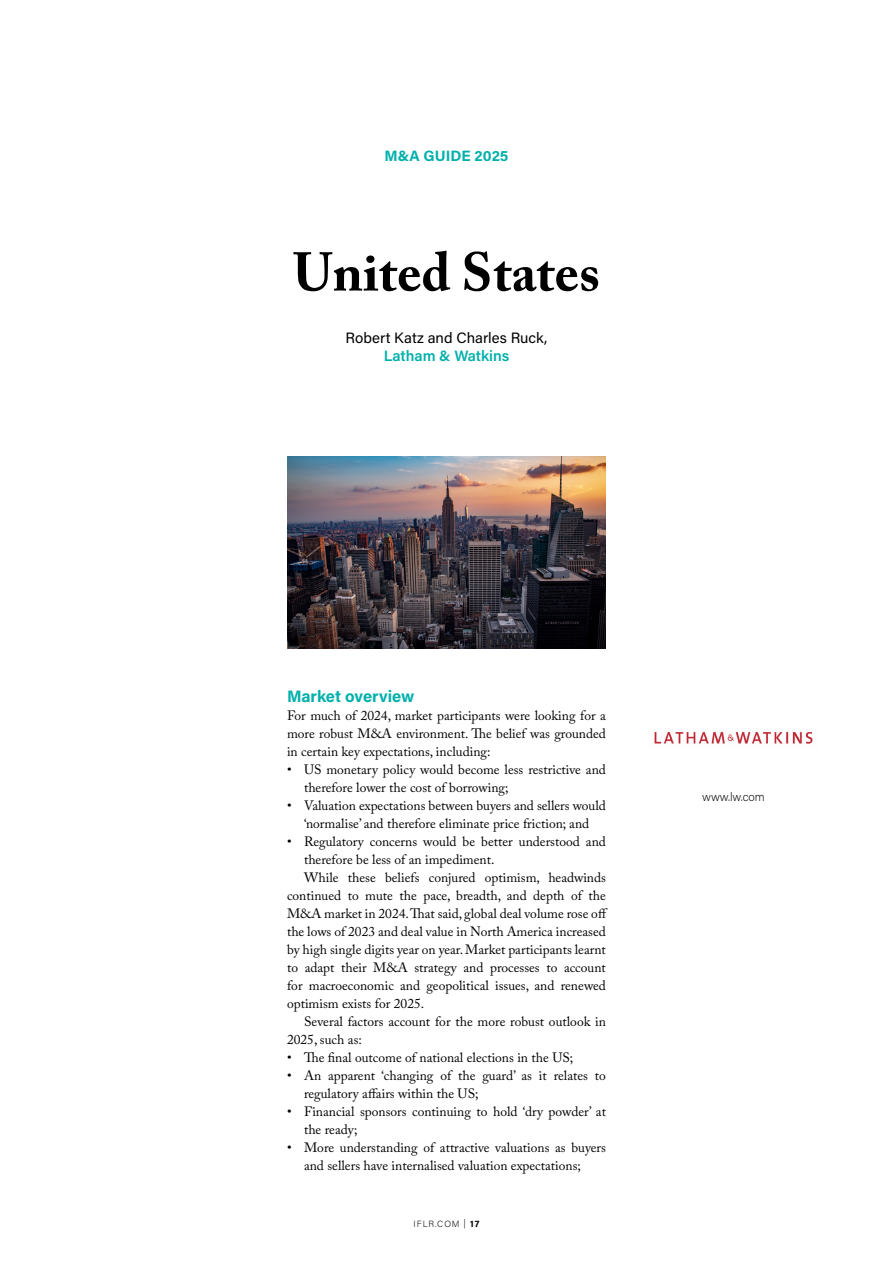
<style>
.page{position:relative;width:893px;height:1263px;background:#fff}
.page>*{position:absolute;margin:0;border:0;box-sizing:border-box;transform-origin:0 0}
.t1{font:700 54px "Adobe Caslon Pro";color:#000}
.t2{font:700 16.5px "Acumin Pro";color:#00b0ab}
.t3{font:15px "Acumin Pro";color:#000}
.t4{font:600 15px "Acumin Pro";letter-spacing:-.005em;color:#00b0ab}
.t5{font:700 15px "Acumin Pro";color:#00b0ab}
.t6{font:13.5px/18px "Adobe Caslon Pro";color:#000}
.t7{font:200 12px "Acumin Pro";letter-spacing:-.005em;color:#000}
.t8{font:200 9px "Acumin Pro";letter-spacing:.1em;color:#000}
.s1{font-weight:700}
</style>
<div class="page">
<img style="left:287px;top:457px;width:319px;height:191px">
<img style="left:654px;top:732px;width:159px;height:12px">
<p class="t5" style="left:385px;top:145px;width:125px">M&amp;A GUIDE 2025</p>
<h1 class="t1" style="left:293px;top:240px;width:308px">United States</h1>
<p class="t3" style="left:346px;top:327px;width:203px">Robert Katz and Charles Ruck,</p>
<p class="t4" style="left:384px;top:345px;width:127px">Latham &amp; Watkins</p>
<p class="t2" style="left:287px;top:685px;width:129px">Market overview</p>
<p class="t6" style="left:287px;top:706px;width:320px;text-align:justify">For much of 2024, market participants were looking for a more robust M&amp;A environment. The belief was grounded in certain key expectations, including:</p>
<p class="t6" style="left:304px;top:760px;width:303px;text-indent:-17px">• US monetary policy would become less restrictive and therefore lower the cost of borrowing;</p>
<p class="t6" style="left:287px;top:796px;width:320px;text-align:center">• Valuation expectations between buyers and sellers would ‘normalise’ and therefore eliminate price friction; and</p>
<p class="t6" style="left:287px;top:832px;width:320px">• Regulatory concerns would be better understood and</p>
<p class="t6" style="left:304px;top:850px;width:192px">therefore be less of an impediment.</p>
<p class="t6" style="left:304px;top:868px;width:303px">While these beliefs conjured optimism, headwinds</p>
<p class="t6" style="left:287px;top:886px;width:320px">continued to mute the pace, breadth, and depth of the</p>
<p class="t6" style="left:287px;top:904px;width:322px">M&amp;A market in 2024. That said, global deal volume rose off</p>
<p class="t6" style="left:287px;top:922px;width:320px">the lows of 2023 and deal value in North America increased</p>
<p class="t6" style="left:287px;top:940px;width:320px">by high single digits year on year. Market participants learnt</p>
<p class="t6" style="left:287px;top:958px;width:320px">to adapt their M&amp;A strategy and processes to account</p>
<p class="t6" style="left:287px;top:976px;width:320px">for macroeconomic and geopolitical issues, and renewed</p>
<p class="t6" style="left:287px;top:994px;width:139px">optimism exists for 2025.</p>
<p class="t6" style="left:304px;top:1012px;width:303px">Several factors account for the more robust outlook in</p>
<p class="t6" style="left:287px;top:1030px;width:76px">2025, such as:</p>
<p class="t6" style="left:287px;top:1048px;width:288px">• The final outcome of national elections in the US;</p>
<p class="t6" style="left:304px;top:1066px;width:303px;text-indent:-17px">• An apparent ‘changing of the guard’ as it relates to regulatory affairs within the US;</p>
<p class="t6" style="left:304px;top:1102px;width:303px;text-indent:-17px">• Financial sponsors continuing to hold ‘dry powder’ at the ready;</p>
<p class="t6" style="left:287px;top:1138px;width:320px;text-align:center">• More understanding of attractive valuations as buyers and sellers have internalised valuation expectations;</p>
<p class="t8" style="left:414px;top:1218px;width:67px">IFLR.COM | <span class="s1">17</span></p>
<p class="t7" style="left:702px;top:788px;width:64px">www.lw.com</p>
</div>
